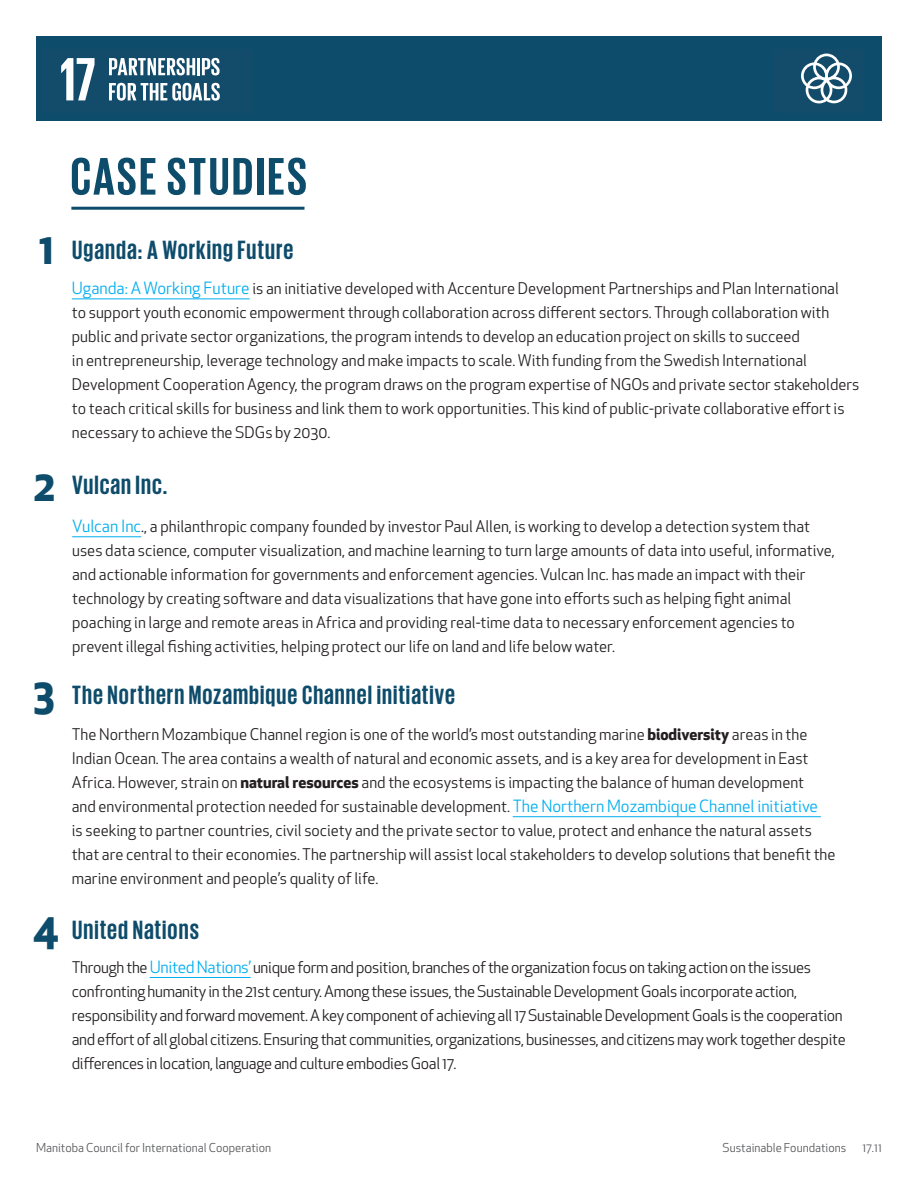
<style>
.page{position:relative;width:918px;height:1188px;background:#fff}
.page>*{position:absolute;margin:0;border:0;box-sizing:border-box;transform-origin:0 0}
.t1{font:700 54px "Giorgio Sans";letter-spacing:.05em;color:#0e4c6b}
.t2{font:700 42px "Apex New";color:#0e4c6b}
.t3{font:700 27px "Giorgio Sans";letter-spacing:.04em;color:#0e4c6b}
.t4{font:15.75px/24px "Apex New";color:#231f20}
.t5{font:15.75px/24px "Apex New";letter-spacing:-.02em;color:#231f20}
.t6{font:12px "Apex New";color:#57585a}
.s1{font-size:16.5px;color:#00aeef}
.s2{font-weight:700}
</style>
<div class="page">
<hr style="left:72px;top:536px;width:69px;height:1px;background:#00aeef">
<hr style="left:72px;top:298px;width:178px;height:1px;background:#00aeef">
<div style="left:36px;top:36px;width:846px;height:85px;background:#0e4c6b"></div>
<hr style="left:513px;top:816px;width:308px;height:1px;background:#00aeef">
<hr style="left:150px;top:977px;width:101px;height:1px;background:#00aeef">
<hr style="left:71px;top:207px;width:233px;height:3px;background:#0e4c6b">
<div style="left:775px;top:50px;width:88px;height:63px;background:#134c6b"></div>
<svg style="left:801px;top:54px;width:51px;height:49px"></svg>
<div style="left:42px;top:50px;width:210px;height:63px;background:#134c6b"></div>
<svg style="left:109px;top:58px;width:86px;height:17px"></svg>
<hr style="left:197px;top:58px;width:3px;height:17px;background:#fff">
<svg style="left:202px;top:58px;width:18px;height:17px"></svg>
<svg style="left:61px;top:58px;width:34px;height:42px"></svg>
<svg style="left:109px;top:83px;width:111px;height:18px"></svg>
<p class="t2" style="left:39px;top:219px;width:17px">1</p>
<p class="t2" style="left:33px;top:455px;width:25px">2</p>
<p class="t1" style="left:70px;top:149px;width:238px">CASE STUDIES</p>
<p class="t3" style="left:72px;top:237px;width:223px">Uganda: A Working Future</p>
<p class="t4" style="left:72px;top:277px;width:789px"><span class="s1">Uganda: A Working Future</span> is an initiative developed with Accenture Development Partnerships and Plan International<br>to support youth economic empowerment through collaboration across different sectors. Through collaboration with public and private sector organizations, the program intends to develop an education project on skills to succeed<br>in entrepreneurship, leverage technology and make impacts to scale. With funding from the Swedish International Development Cooperation Agency, the program draws on the program expertise of NGOs and private sector stakeholders to teach critical skills for business and link them to work opportunities. This kind of public-private collaborative effort is necessary to achieve the SDGs by 2030.</p>
<p class="t3" style="left:72px;top:472px;width:97px">Vulcan Inc.</p>
<p class="t4" style="left:72px;top:515px;width:764px"><span class="s1">Vulcan Inc</span>., a philanthropic company founded by investor Paul Allen, is working to develop a detection system that uses data science, computer visualization, and machine learning to turn large amounts of data into useful, informative, and actionable information for governments and enforcement agencies. Vulcan Inc. has made an impact with their technology by creating software and data visualizations that have gone into efforts such as helping fight animal poaching in large and remote areas in Africa and providing real-time data to necessary enforcement agencies to prevent illegal fishing activities, helping protect our life on land and life below water.</p>
<p class="t2" style="left:33px;top:663px;width:24px">3</p>
<p class="t3" style="left:72px;top:682px;width:384px">The Northern Mozambique Channel initiative</p>
<p class="t4" style="left:72px;top:723px;width:765px">The Northern Mozambique Channel region is one of the world’s most outstanding marine <span class="s2">biodiversity</span> areas in the Indian Ocean. The area contains a wealth of natural and economic assets, and is a key area for development in East Africa. However, strain on <span class="s2">natural resources</span> and the ecosystems is impacting the balance of human development<br>and environmental protection needed for sustainable development. <span class="s1">The Northern Mozambique Channel initiative<br></span>is seeking to partner countries, civil society and the private sector to value, protect and enhance the natural assets that are central to their economies. The partnership will assist local stakeholders to develop solutions that benefit the marine environment and people’s quality of life.</p>
<p class="t2" style="left:33px;top:898px;width:28px">4</p>
<p class="t3" style="left:72px;top:916px;width:128px">United Nations</p>
<p class="t5" style="left:72px;top:955px;width:775px">Through the <span class="s1">United Nations’</span> unique form and position, branches of the organization focus on taking action on the issues confronting humanity in the 21st century. Among these issues, the Sustainable Development Goals incorporate action, responsibility and forward movement. A key component of achieving all 17 Sustainable Development Goals is the cooperation and effort of all global citizens. Ensuring that communities, organizations, businesses, and citizens may work together despite differences in location, language and culture embodies Goal 17.</p>
<p class="t6" style="left:36px;top:1140px;width:237px">Manitoba Council for International Cooperation</p>
<p class="t6" style="left:723px;top:1140px;width:125px">Sustainable Foundations</p>
<p class="t6" style="left:863px;top:1140px;width:21px">17.11</p>
</div>
